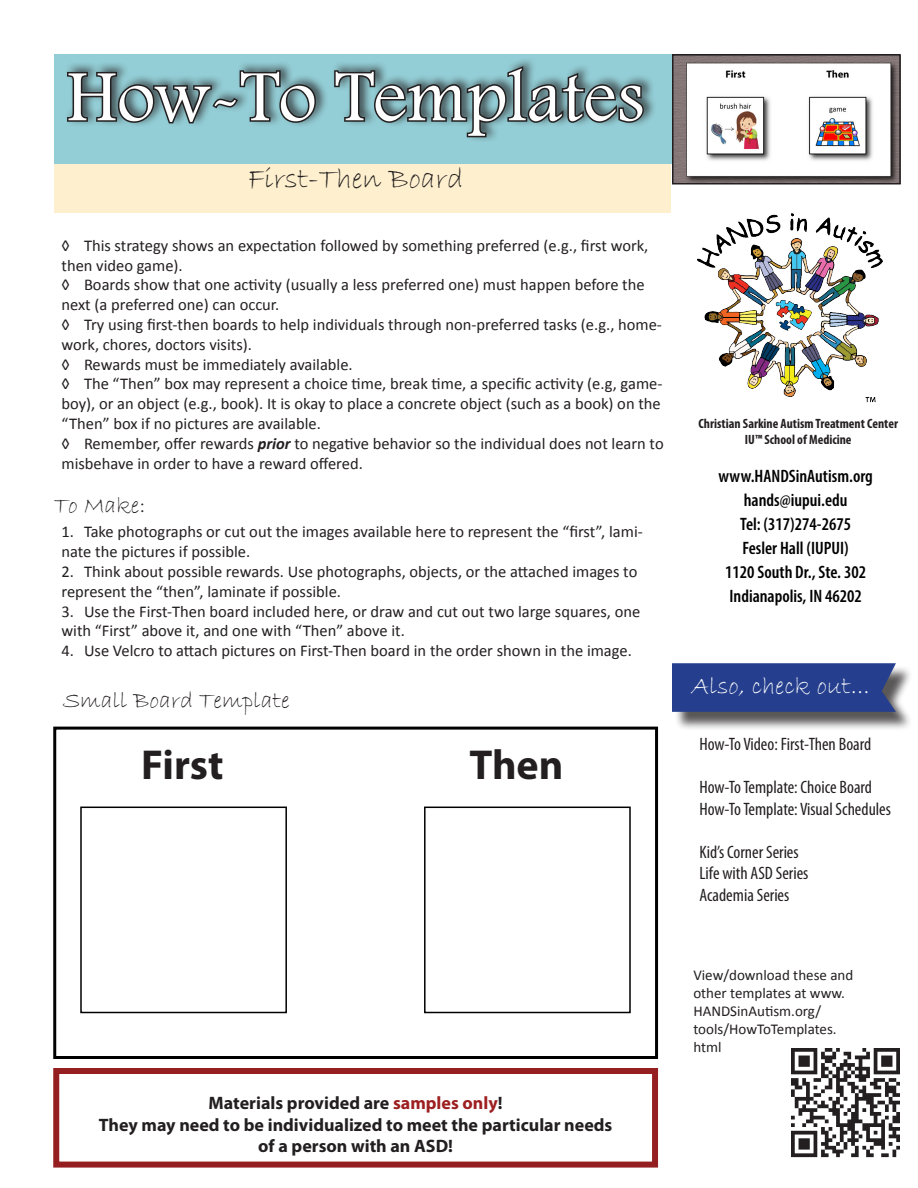
<style>
.page{position:relative;width:918px;height:1188px;background:#fff}
.page>*{position:absolute;margin:0;border:0;box-sizing:border-box;transform-origin:0 0}
.Masthead{font:75px "Footlight MT Light";color:#fff}
.t1{font:700 42px "Myriad Pro";color:#231f20}
.Submast{font:30px "Bradley Hand ITC";color:#231f20}
.t2{font:25.5px "Bradley Hand ITC";color:#fff}
.Subtitle{font:24px "Bradley Hand ITC";color:#231f20}
.t3{font:condensed 18px "Myriad Pro";color:#231f20}
.Address{font:600 condensed 18px "Myriad Pro";color:#000}
.t4{font:700 18px/21.6px "Myriad Pro";color:#231f20;text-align:center}
.t5{font:16.5px/19.8px "Calibri";color:#231f20}
.Paragraph_Style_2{font:15px/18px "Calibri";color:#231f20}
.t6{font:700 condensed 13.5px "Myriad Pro";color:#231f20}
.s1{font-weight:700;font-style:italic}
.s2{color:#9d1f20}
</style>
<div class="page">
<div style="left:54px;top:54px;width:618px;height:110px;background:#93cdd5"></div>
<div style="left:55px;top:164px;width:616px;height:49px;background:#fef0ce"></div>
<img style="left:675px;top:57px;width:223px;height:124px">
<div style="left:672px;top:54px;width:229px;height:130px;border:2px solid #231f20"></div>
<div style="left:65px;top:56px;width:592px;height:87px;background:#231f20;opacity:.75"></div>
<svg style="left:65px;top:69px;width:252px;height:56px"></svg>
<svg style="left:333px;top:65px;width:312px;height:74px"></svg>
<img style="left:698px;top:213px;width:185px;height:190px">
<div style="left:53px;top:727px;width:605px;height:332px;border:3px solid #000"></div>
<div style="left:80px;top:807px;width:207px;height:206px;border:2px solid #000"></div>
<div style="left:424px;top:807px;width:207px;height:206px;border:2px solid #000"></div>
<div style="left:674px;top:665px;width:239px;height:66px;background:#231f20;opacity:.75"></div>
<div style="left:672px;top:663px;width:224px;height:49px;background:#253f8e"></div>
<div style="left:53px;top:1068px;width:605px;height:100px;border:6px solid #951f20"></div>
<img style="left:792px;top:1048px;width:107px;height:110px">
<p class="Masthead" style="left:66px;top:52px;width:580px">How-To Templates</p>
<p class="Submast" style="left:248px;top:159px;width:217px">First-Then Board</p>
<p class="t5" style="left:62px;top:236px;width:588px">◊ This strategy shows an expectation followed by something preferred (e.g., first work, then video game).</p>
<p class="t5" style="left:62px;top:275px;width:585px">◊ Boards show that one activity (usually a less preferred one) must happen before the next (a preferred one) can occur.</p>
<p class="t5" style="left:62px;top:315px;width:602px">◊ Try using first-then boards to help individuals through non-preferred tasks (e.g., home&shy;work, chores, doctors visits).</p>
<p class="t5" style="left:62px;top:354px;width:293px">◊ Rewards must be immediately available.</p>
<p class="t5" style="left:62px;top:374px;width:602px;text-align:justify">◊ The “Then” box may represent a choice time, break time, a specific activity (e.g, game&shy;boy), or an object (e.g., book). It is okay to place a concrete object (such as a book) on the “Then” box if no pictures are available.</p>
<p class="t5" style="left:62px;top:434px;width:604px">◊ Remember, offer rewards <span class="s1">prior</span> to negative behavior so the individual does not learn to misbehave in order to have a reward offered.</p>
<p class="Subtitle" style="left:54px;top:490px;width:93px">To Make:</p>
<p class="t5" style="left:62px;top:522px;width:583px">1. Take photographs or cut out the images available here to represent the “first”, lami&shy;nate the pictures if possible.</p>
<p class="t5" style="left:62px;top:562px;width:577px">2. Think about possible rewards. Use photographs, objects, or the attached images to represent the “then”, laminate if possible.</p>
<p class="t5" style="left:62px;top:601px;width:580px">3. Use the First-Then board included here, or draw and cut out two large squares, one with “First” above it, and one with “Then” above it.</p>
<p class="t5" style="left:62px;top:641px;width:572px">4. Use Velcro to attach pictures on First-Then board in the order shown in the image.</p>
<p class="Subtitle" style="left:63px;top:685px;width:228px">Small Board Template</p>
<p class="t1" style="left:141px;top:738px;width:84px">First</p>
<p class="t1" style="left:470px;top:738px;width:95px">Then</p>
<p class="t4" style="left:209px;top:1092px;width:296px">Materials provided are <span class="s2">samples only</span>!</p>
<p class="t4" style="left:99px;top:1113px;width:515px">They may need to be individualized to meet the particular needs of a person with an ASD!</p>
<p class="t6" style="left:699px;top:415px;width:201px">Christian Sarkine Autism Treatment Center</p>
<p class="t6" style="left:745px;top:431px;width:108px">IU™ School of Medicine</p>
<p class="Address" style="left:719px;top:465px;width:156px">www.HANDSinAutism.org</p>
<p class="Address" style="left:744px;top:489px;width:105px">hands@iupui.edu</p>
<p class="Address" style="left:740px;top:513px;width:112px">Tel: (317)274-2675</p>
<p class="Address" style="left:742px;top:537px;width:108px">Fesler Hall (IUPUI)</p>
<p class="Address" style="left:725px;top:561px;width:142px">1120 South Dr., Ste. 302</p>
<p class="Address" style="left:729px;top:585px;width:134px">Indianapolis, IN 46202</p>
<p class="t2" style="left:692px;top:670px;width:180px">Also, check out...</p>
<p class="t3" style="left:699px;top:733px;width:173px">How-To Video: First-Then Board</p>
<p class="t3" style="left:699px;top:776px;width:174px">How-To Template: Choice Board</p>
<p class="t3" style="left:699px;top:798px;width:193px">How-To Template: Visual Schedules</p>
<p class="t3" style="left:699px;top:841px;width:101px">Kid’s Corner Series</p>
<p class="t3" style="left:699px;top:863px;width:110px">Life with ASD Series</p>
<p class="t3" style="left:699px;top:884px;width:91px">Academia Series</p>
<p class="Paragraph_Style_2" style="left:693px;top:966px;width:162px">View/download these and other templates at www.<br>HANDSinAutism.org/ tools/HowToTemplates. html</p>
</div>
